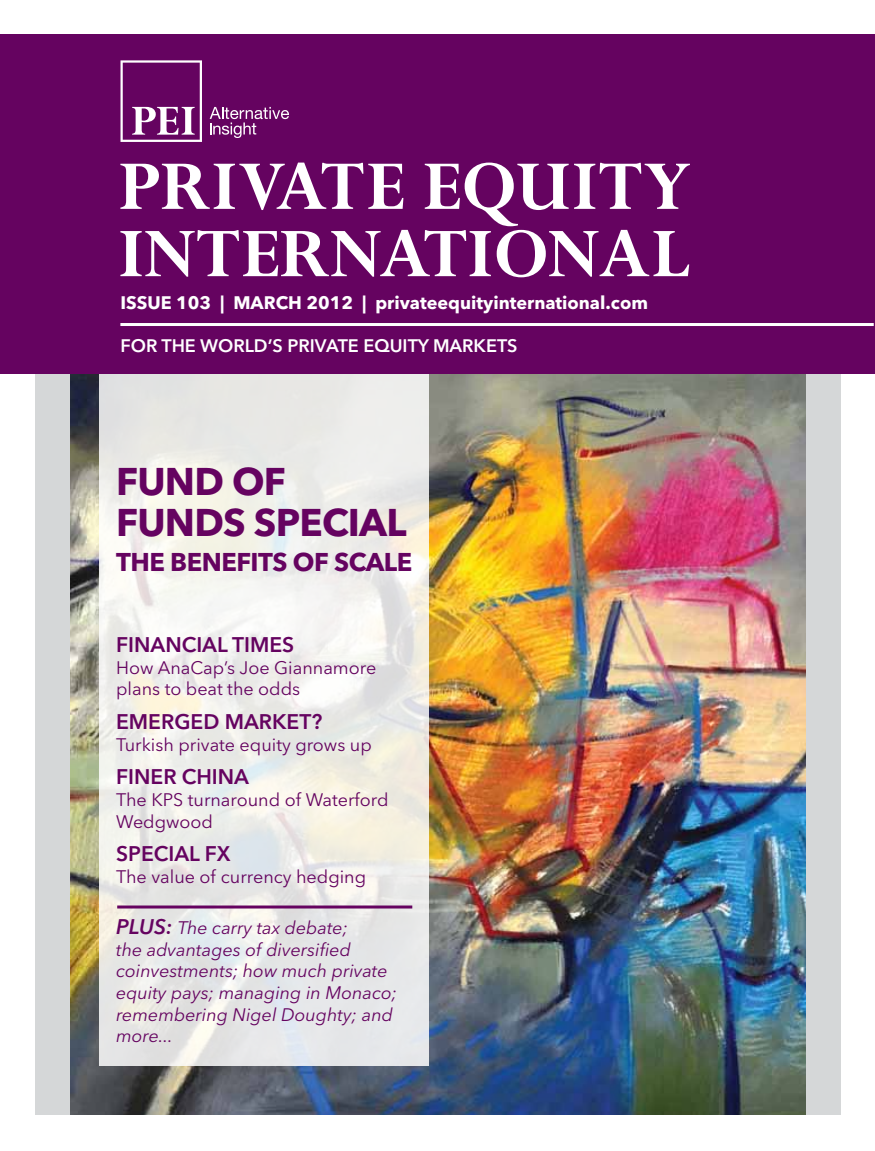
<style>
.page{position:relative;width:875px;height:1151px;background:#fff}
.page>*{position:absolute;margin:0;border:0;box-sizing:border-box;transform-origin:0 0}
.t1{font:700 38.25px/41.2px "Avenir Next LT Pro";letter-spacing:-.02em;color:#650360}
.t2{font:700 25.5px "Avenir Next LT Pro";letter-spacing:.085em;color:#650360}
.t3{font:600 21px "Avenir Next LT Pro";color:#650360}
.t4{font:italic 18px/21.6px "Avenir Next LT Pro";color:#650360}
.t5{font:18px/21.6px "Avenir Next LT Pro";color:#650360}
.t6{font:700 18px "Avenir Next LT Pro";color:#fff}
.t7{font:600 18px "Avenir Next LT Pro";color:#fff}
.s1{font-weight:600;font-size:21px}
</style>
<div class="page">
<div style="left:35px;top:35px;width:805px;height:1079px;background:#d5d7d8"></div>
<div style="left:0;top:35px;width:874px;height:339px;background:#650360"></div>
<svg style="left:120px;top:163px;width:569px;height:114px"></svg>
<svg style="left:120px;top:60px;width:82px;height:82px"></svg>
<svg style="left:209px;top:107px;width:80px;height:31px"></svg>
<img style="left:70px;top:374px;width:735px;height:740px">
<hr style="left:120px;top:323px;width:753px;height:3px;background:#fff">
<svg style="left:99px;top:374px;width:329px;height:692px;fill:#ecece8"></svg>
<hr style="left:117px;top:905px;width:295px;height:3px;background:#650360">
<p class="t6" style="left:120px;top:291px;width:529px">ISSUE 103 | MARCH 2012 | privateequityinternational.com</p>
<p class="t7" style="left:120px;top:334px;width:398px">FOR THE WORLD’S PRIVATE EQUITY MARKETS</p>
<h1 class="t1" style="left:116px;top:460px;width:292px">FUND OF<br>FUNDS SPECIAL</h1>
<h2 class="t2" style="left:116px;top:546px;width:86px">the benefi</h2>
<h2 class="t2" style="left:258px;top:546px;width:84px">tsof scale</h2>
<p class="t3" style="left:116px;top:632px;width:179px">FINANCIAL TIMES</p>
<p class="t5" style="left:116px;top:656px;width:261px">How AnaCap’s Joe Giannamore plans to beat the odds</p>
<p class="t3" style="left:116px;top:709px;width:207px">EMERGED MARKET?</p>
<p class="t5" style="left:116px;top:733px;width:257px">Turkish private equity grows up</p>
<p class="t3" style="left:116px;top:764px;width:134px">FINER CHINA</p>
<p class="t5" style="left:116px;top:789px;width:274px">The KPS turnaround of Waterford<br>Wedgwood</p>
<p class="t3" style="left:116px;top:841px;width:116px">SPECIAL FX</p>
<p class="t5" style="left:116px;top:865px;width:251px">The value of currency hedging</p>
<p class="t4" style="left:116px;top:917px;width:282px"><span class="s1">PLUS:</span> The carry tax debate;<br>the advantages of diversified coinvestments; how much private equity pays; managing in Monaco; remembering Nigel Doughty; and more...</p>
</div>
